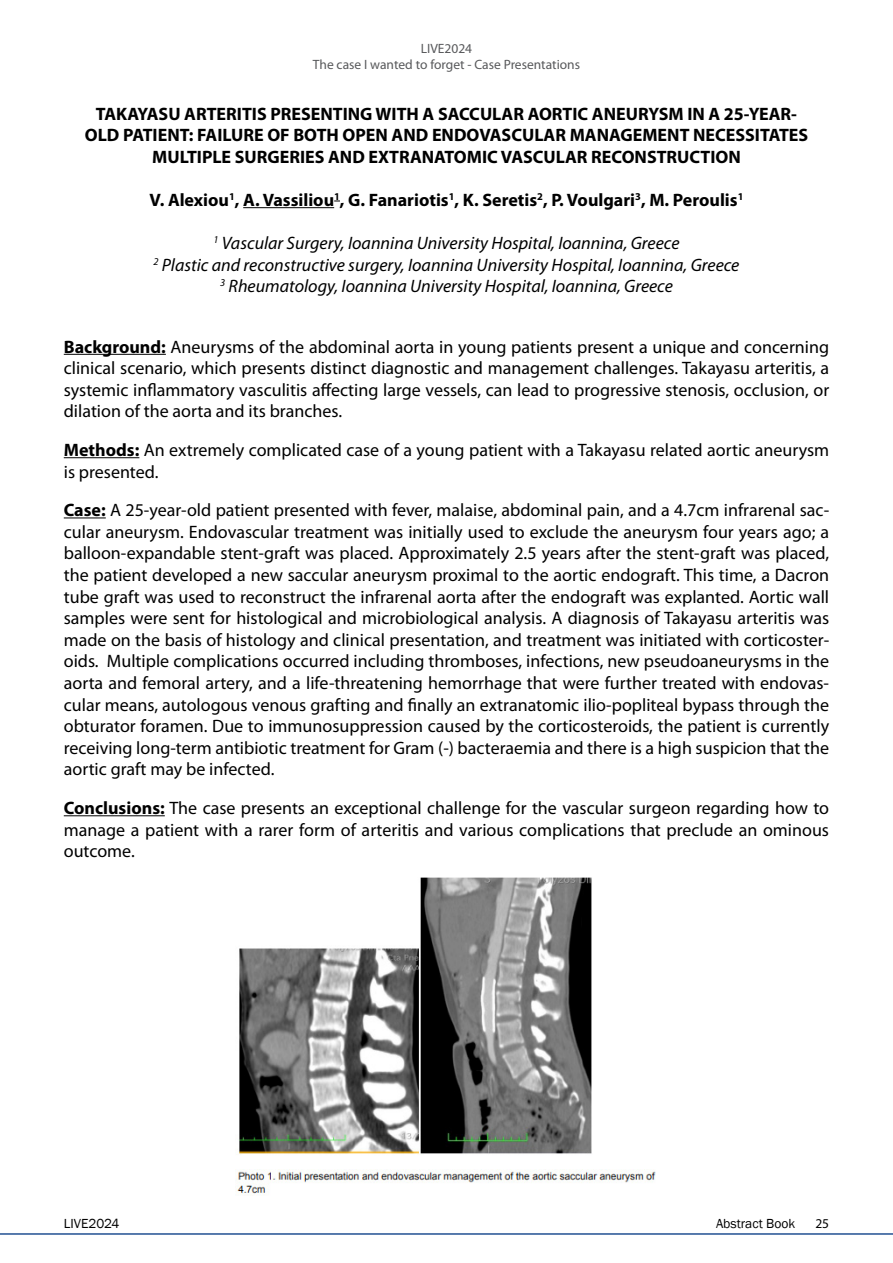
<style>
.page{position:relative;width:893px;height:1263px;background:#fff}
.page>*{position:absolute;margin:0;border:0;box-sizing:border-box;transform-origin:0 0}
.t1{font:18px/21.6px "Myriad Pro";color:#000;text-align:justify}
.t2{font:700 18px/21.6px "Myriad Pro";color:#000;text-align:center}
.t3{font:italic 18px/21.6px "Myriad Pro";color:#000;text-align:center}
.t4{font:13.5px/16.2px "Myriad Pro";color:#58595b;text-align:center}
.t5{font:13.5px "Franklin Gothic";color:#000}
.t6{font:13.5px "Myriad Pro";color:#000}
.s1{font-weight:700}
</style>
<div class="page">
<hr style="left:0;top:1233px;width:893px;height:2px;background:#215092">
<hr style="left:243px;top:207px;width:91px;height:1px;background:#000">
<hr style="left:64px;top:354px;width:102px;height:1px;background:#000">
<hr style="left:64px;top:457px;width:75px;height:1px;background:#000">
<hr style="left:64px;top:517px;width:42px;height:1px;background:#000">
<hr style="left:64px;top:815px;width:101px;height:1px;background:#000">
<img style="left:236px;top:877px;width:420px;height:317px">
<p class="t4" style="left:313px;top:40px;width:269px">LIVE2024<br>The case I wanted to forget - Case Presentations</p>
<p class="t2" style="left:85px;top:102px;width:725px">TAKAYASU ARTERITIS PRESENTING WITH A SACCULAR AORTIC ANEURYSM IN A 25-YEAR-<br>OLD PATIENT: FAILURE OF BOTH OPEN AND ENDOVASCULAR MANAGEMENT NECESSITATES<br>MULTIPLE SURGERIES AND EXTRANATOMIC VASCULAR RECONSTRUCTION</p>
<p class="t2" style="left:149px;top:188px;width:595px">V. Alexiou<sup>1</sup>, A. Vassiliou<sup>1</sup>, G. Fanariotis<sup>1</sup>, K. Seretis<sup>2</sup>, P. Voulgari<sup>3</sup>, M. Peroulis<sup>1</sup></p>
<p class="t3" style="left:154px;top:232px;width:587px"><sup>1</sup> Vascular Surgery, Ioannina University Hospital, Ioannina, Greece<br><sup>2</sup> Plastic and reconstructive surgery, Ioannina University Hospital, Ioannina, Greece<br><sup>3</sup> Rheumatology, Ioannina University Hospital, Ioannina, Greece</p>
<p class="t1" style="left:64px;top:335px;width:767px"><span class="s1">Background:</span> Aneurysms of the abdominal aorta in young patients present a unique and concerning clinical scenario, which presents distinct diagnostic and management challenges. Takayasu arteritis, a systemic inflammatory vasculitis affecting large vessels, can lead to progressive stenosis, occlusion, or dilation of the aorta and its branches.</p>
<p class="t1" style="left:64px;top:439px;width:767px"><span class="s1">Methods:</span> An extremely complicated case of a young patient with a Takayasu related aortic aneurysm is presented.</p>
<p class="t1" style="left:64px;top:499px;width:767px"><span class="s1">Case:</span> A 25-year-old patient presented with fever, malaise, abdominal pain, and a 4.7cm infrarenal sac&shy;cular aneurysm. Endovascular treatment was initially used to exclude the aneurysm four years ago; a balloon-expandable stent-graft was placed. Approximately 2.5 years after the stent-graft was placed, the patient developed a new saccular aneurysm proximal to the aortic endograft. This time, a Dacron tube graft was used to reconstruct the infrarenal aorta after the endograft was explanted. Aortic wall samples were sent for histological and microbiological analysis. A diagnosis of Takayasu arteritis was made on the basis of histology and clinical presentation, and treatment was initiated with corticoster&shy;oids. Multiple complications occurred including thromboses, infections, new pseudoaneurysms in the aorta and femoral artery, and a life-threatening hemorrhage that were further treated with endovas&shy;cular means, autologous venous grafting and finally an extranatomic ilio-popliteal bypass through the obturator foramen. Due to immunosuppression caused by the corticosteroids, the patient is currently receiving long-term antibiotic treatment for Gram (-) bacteraemia and there is a high suspicion that the aortic graft may be infected.</p>
<p class="t1" style="left:64px;top:797px;width:767px"><span class="s1">Conclusions:</span> The case presents an exceptional challenge for the vascular surgeon regarding how to manage a patient with a rarer form of arteritis and various complications that preclude an ominous outcome.</p>
<p class="t5" style="left:64px;top:1215px;width:57px">LIVE2024</p>
<p class="t5" style="left:716px;top:1215px;width:81px">Abstract Book</p>
<p class="t6" style="left:815px;top:1215px;width:15px">25</p>
</div>
